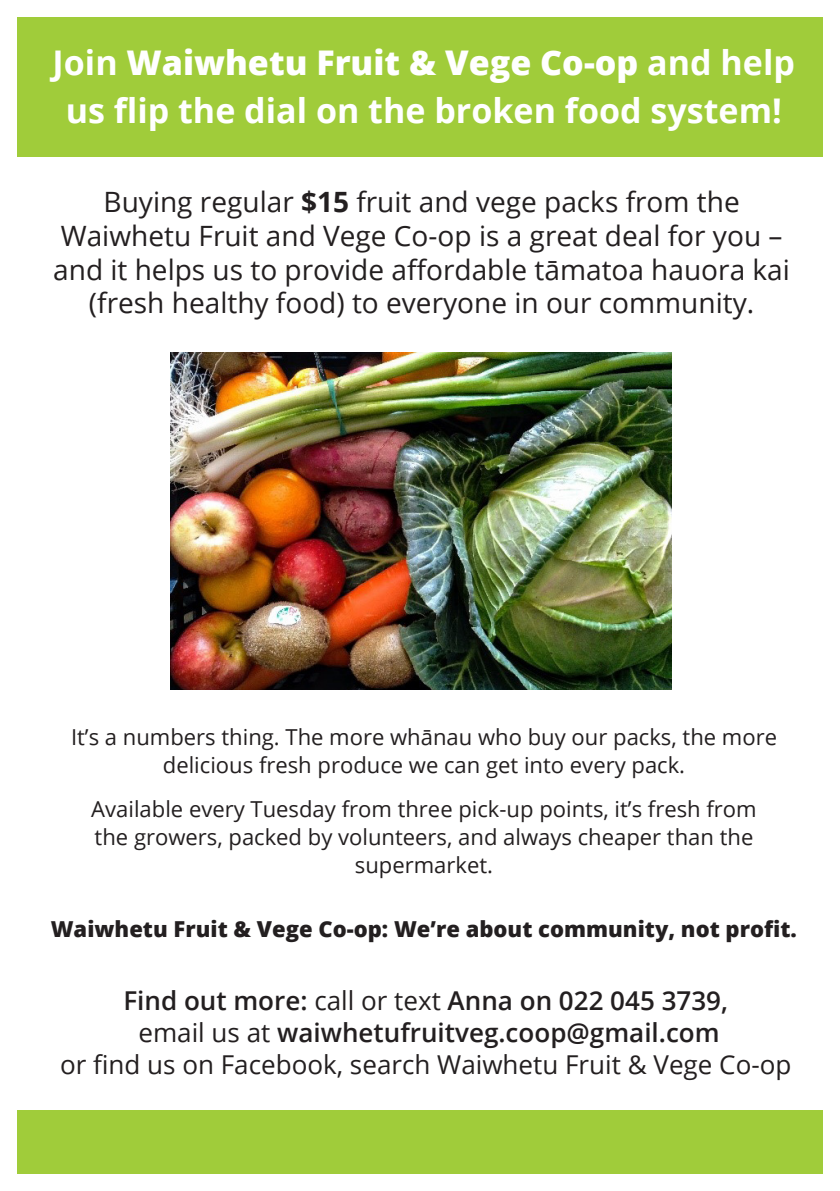
<style>
.page{position:relative;width:840px;height:1191px;background:#fff}
.page>*{position:absolute;margin:0;border:0;box-sizing:border-box;transform-origin:0 0}
.t1{font:700 34px/48px "Open Sans";color:#fff;text-align:center}
.t2{font:28px/33.8px "Open Sans";color:#231f20;text-align:center}
.t3{font:26px/32px "Open Sans";color:#231f20;text-align:center}
.t4{font:22px/28px "Open Sans";color:#231f20;text-align:center}
.t5{font:800 22px "Open Sans";color:#231f20}
.s1{font-weight:800}
.s2{font-weight:700}
.s3{font-weight:600}
</style>
<div class="page">
<div style="left:17px;top:17px;width:805px;height:139px;background:#a0cc3a"></div>
<div style="left:17px;top:1110px;width:805px;height:64px;background:#a0cc3a"></div>
<img style="left:171px;top:353px;width:500px;height:336px">
<p class="t1" style="left:53px;top:38px;width:743px">Join <span class="s1">Waiwhetu Fruit &amp; Vege Co-op</span> and help us flip the dial on the broken food system!</p>
<p class="t2" style="left:53px;top:184px;width:737px">Buying regular <span class="s2">$15</span> fruit and vege packs from the Waiwhetu Fruit and Vege Co-op is a great deal for you – and it helps us to provide affordable tāmatoa hauora kai (fresh healthy food) to everyone in our community.</p>
<p class="t4" style="left:71px;top:723px;width:707px">It’s a numbers thing. The more whānau who buy our packs, the more delicious fresh produce we can get into every pack.</p>
<p class="t4" style="left:91px;top:795px;width:666px">Available every Tuesday from three pick-up points, it’s fresh from the growers, packed by volunteers, and always cheaper than the supermarket.</p>
<p class="t5" style="left:51px;top:912px;width:747px">Waiwhetu Fruit &amp; Vege Co-op: We’re about community, not profit.</p>
<p class="t3" style="left:60px;top:983px;width:732px"><span class="s3">Find out more:</span> call or text <span class="s3">Anna on 022 045 3739,<br></span>email us at <span class="s3">waiwhetufruitveg.coop@gmail.com<br></span>or find us on Facebook, search Waiwhetu Fruit &amp; Vege Co-op</p>
</div>
